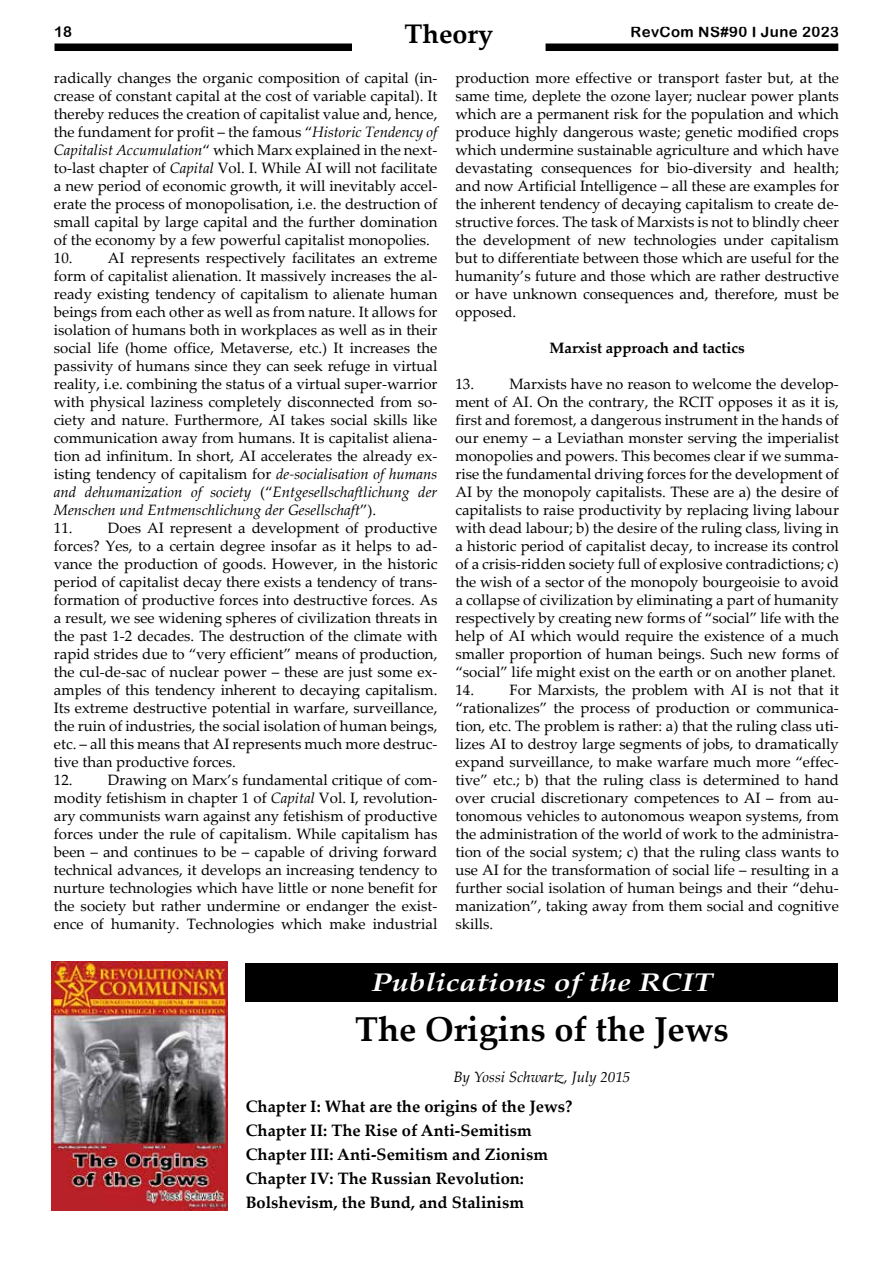
<style>
.page{position:relative;width:893px;height:1263px;background:#fff}
.page>*{position:absolute;margin:0;border:0;box-sizing:border-box;transform-origin:0 0}
.t1{font:700 34.5px "Palatino Linotype";color:#000}
.t2{font:700 27px "Palatino Linotype";color:#000}
.t3{font:italic 700 25.5px "Palatino Linotype";color:#fff;scale:1.2 1}
.t4{font:700 16.5px/24px "Palatino Linotype";color:#000}
.t5{font:15px/18px "Palatino Linotype";color:#000;text-align:justify}
.t6{font:700 15px "Palatino Linotype";color:#000}
.t7{font:italic 15px "Palatino Linotype";color:#000}
.t8{font:15px "Arial Rounded MT Bold";letter-spacing:.025em;color:#000}
.s1{font-style:italic}
</style>
<div class="page">
<div style="left:54px;top:44px;width:785px;height:7px;background:#000"></div>
<div style="left:353px;top:24px;width:192px;height:33px;background:#fff"></div>
<img style="left:52px;top:962px;width:175px;height:248px">
<div style="left:246px;top:963px;width:592px;height:38px;background:#000"></div>
<h2 class="t2" style="left:405px;top:15px;width:90px">Theory</h2>
<p class="t8" style="left:54px;top:23px;width:20px">18</p>
<p class="t8" style="left:631px;top:23px;width:210px">RevCom NS#90 I June 2023</p>
<p class="t5" style="left:54px;top:68px;width:385px">radically changes the organic composition of capital (in&shy;crease of constant capital at the cost of variable capital). It thereby reduces the creation of capitalist value and, hence, the fundament for profit – the famous “<span class="s1">Historic Tendency of Capitalist Accumulation</span>“ which Marx explained in the next&shy;to-last chapter of <span class="s1">Capital</span> Vol. I. While AI will not facilitate a new period of economic growth, it will inevitably accel&shy;erate the process of monopolisation, i.e. the destruction of small capital by large capital and the further domination of the economy by a few powerful capitalist monopolies.</p>
<p class="t5" style="left:54px;top:248px;width:385px">10. AI represents respectively facilitates an extreme form of capitalist alienation. It massively increases the al&shy;ready existing tendency of capitalism to alienate human beings from each other as well as from nature. It allows for isolation of humans both in workplaces as well as in their social life (home office, Metaverse, etc.) It increases the passivity of humans since they can seek refuge in virtual reality, i.e. combining the status of a virtual super-warrior with physical laziness completely disconnected from so&shy;ciety and nature. Furthermore, AI takes social skills like communication away from humans. It is capitalist aliena&shy;tion ad infinitum. In short, AI accelerates the already ex&shy;isting tendency of capitalism for <span class="s1">de-socialisation of humans and dehumanization of society</span> (“<span class="s1">Entgesellschaftlichung der Menschen und Entmenschlichung der Gesellschaft</span>”).</p>
<p class="t5" style="left:54px;top:518px;width:385px">11. Does AI represent a development of productive forces? Yes, to a certain degree insofar as it helps to ad&shy;vance the production of goods. However, in the historic period of capitalist decay there exists a tendency of trans&shy;formation of productive forces into destructive forces. As a result, we see widening spheres of civilization threats in the past 1-2 decades. The destruction of the climate with rapid strides due to “very efficient” means of production, the cul-de-sac of nuclear power – these are just some ex&shy;amples of this tendency inherent to decaying capitalism.<br>Its extreme destructive potential in warfare, surveillance, the ruin of industries, the social isolation of human beings, etc. – all this means that AI represents much more destruc&shy;tive than productive forces.</p>
<p class="t5" style="left:54px;top:770px;width:385px">12. Drawing on Marx’s fundamental critique of com&shy;modity fetishism in chapter 1 of <span class="s1">Capital</span> Vol. I, revolution&shy;ary communists warn against any fetishism of productive forces under the rule of capitalism. While capitalism has been – and continues to be – capable of driving forward technical advances, it develops an increasing tendency to nurture technologies which have little or none benefit for the society but rather undermine or endanger the exist&shy;ence of humanity. Technologies which make industrial</p>
<p class="t5" style="left:455px;top:68px;width:385px">production more effective or transport faster but, at the same time, deplete the ozone layer; nuclear power plants which are a permanent risk for the population and which produce highly dangerous waste; genetic modified crops which undermine sustainable agriculture and which have devastating consequences for bio-diversity and health; and now Artificial Intelligence – all these are examples for the inherent tendency of decaying capitalism to create de&shy;structive forces. The task of Marxists is not to blindly cheer the development of new technologies under capitalism but to differentiate between those which are useful for the humanity’s future and those which are rather destructive or have unknown consequences and, therefore, must be opposed.</p>
<p class="t6" style="left:549px;top:337px;width:197px">Marxist approach and tactics</p>
<p class="t5" style="left:455px;top:374px;width:385px">13. Marxists have no reason to welcome the develop&shy;ment of AI. On the contrary, the RCIT opposes it as it is, first and foremost, a dangerous instrument in the hands of our enemy – a Leviathan monster serving the imperialist monopolies and powers. This becomes clear if we summa&shy;rise the fundamental driving forces for the development of AI by the monopoly capitalists. These are a) the desire of capitalists to raise productivity by replacing living labour with dead labour; b) the desire of the ruling class, living in a historic period of capitalist decay, to increase its control of a crisis-ridden society full of explosive contradictions; c) the wish of a sector of the monopoly bourgeoisie to avoid a collapse of civilization by eliminating a part of humanity respectively by creating new forms of “social” life with the help of AI which would require the existence of a much smaller proportion of human beings. Such new forms of “social” life might exist on the earth or on another planet.</p>
<p class="t5" style="left:455px;top:680px;width:385px">14. For Marxists, the problem with AI is not that it “rationalizes” the process of production or communica&shy;tion, etc. The problem is rather: a) that the ruling class uti&shy;lizes AI to destroy large segments of jobs, to dramatically expand surveillance, to make warfare much more “effec&shy;tive” etc.; b) that the ruling class is determined to hand over crucial discretionary competences to AI – from au&shy;tonomous vehicles to autonomous weapon systems, from the administration of the world of work to the administra&shy;tion of the social system; c) that the ruling class wants to use AI for the transformation of social life – resulting in a further social isolation of human beings and their “dehu&shy;manization”, taking away from them social and cognitive skills.</p>
<h3 class="t3" style="left:371px;top:964px;width:286px">Publications of the RCIT</h3>
<h1 class="t1" style="left:355px;top:1005px;width:375px">The Origins of the Jews</h1>
<p class="t7" style="left:453px;top:1066px;width:178px">By Yossi Schwartz, July 2015</p>
<p class="t4" style="left:246px;top:1093px;width:328px">Chapter I: What are the origins of the Jews?<br>Chapter II: The Rise of Anti-Semitism Chapter III: Anti-Semitism and Zionism Chapter IV: The Russian Revolution:<br>Bolshevism, the Bund, and Stalinism</p>
</div>
